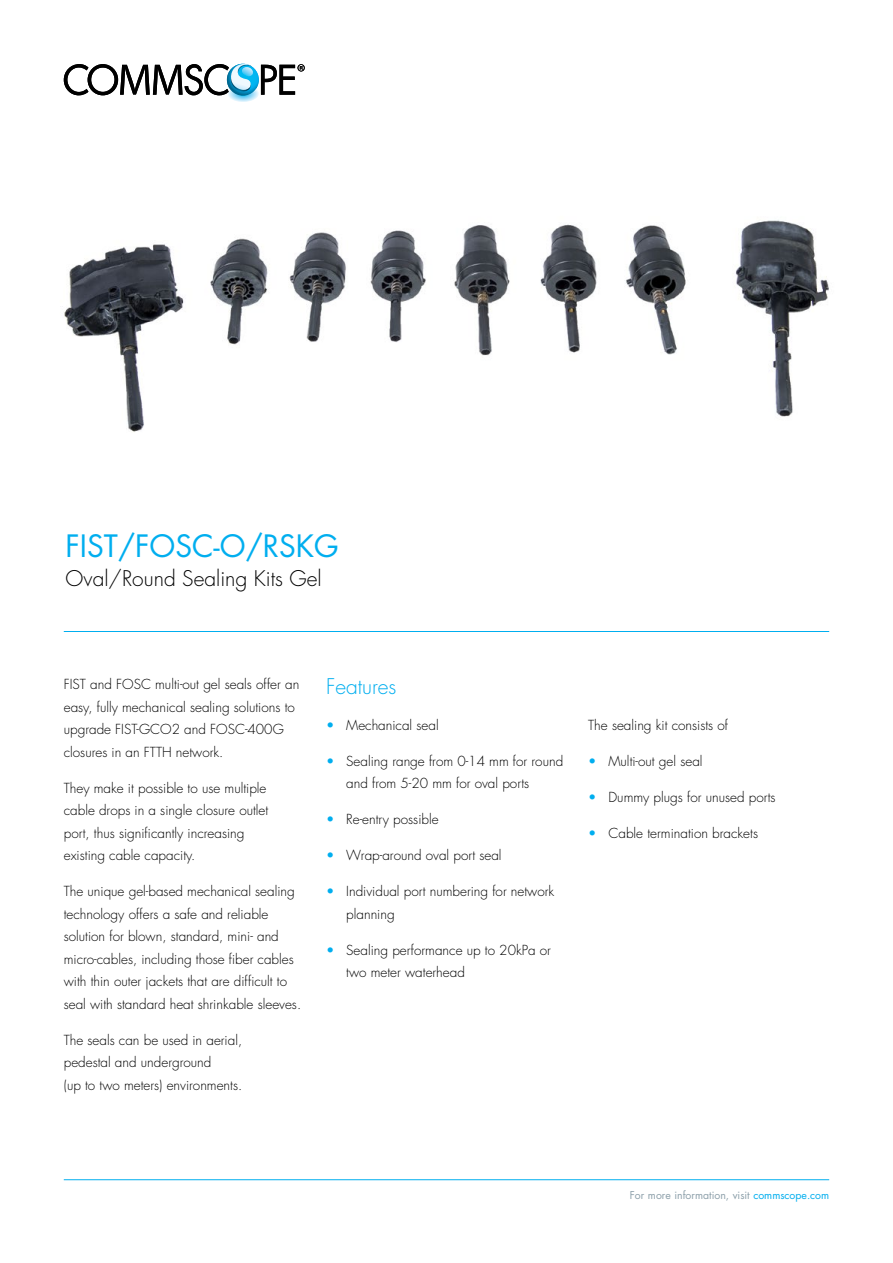
<style>
.page{position:relative;width:893px;height:1263px;background:#fff}
.page>*{position:absolute;margin:0;border:0;box-sizing:border-box;transform-origin:0 0}
.t1{font:30px "Futura Std";color:#00aeef}
.t2{font:300 21px "Futura Std";color:#000}
.t3{font:300 21px "Futura Std";color:#00aeef}
.t4{font:300 13.5px/22.5px "Futura Std";color:#000}
.t5{font:10.5px "Futura Std";color:#8da0aa}
.s1{color:#00aeef}
</style>
<div class="page">
<hr style="left:64px;top:1179px;width:765px;height:1px;background:#00aeef">
<svg style="left:64px;top:63px;width:241px;height:39px"></svg>
<img style="left:64px;top:220px;width:765px;height:212px">
<hr style="left:64px;top:631px;width:765px;height:1px;background:#00aeef">
<h1 class="t1" style="left:66px;top:527px;width:275px">FIST/FOSC-O/RSKG</h1>
<h2 class="t2" style="left:66px;top:565px;width:258px">Oval/Round Sealing Kits Gel</h2>
<p class="t4" style="left:64px;top:674px;width:237px">FIST and FOSC multi-out gel seals offer an easy, fully mechanical sealing solutions to upgrade FIST-GCO2 and FOSC-400G closures in an FTTH network.</p>
<p class="t4" style="left:64px;top:777px;width:206px">They make it possible to use multiple cable drops in a single closure outlet port, thus significantly increasing existing cable capacity.</p>
<p class="t4" style="left:64px;top:881px;width:239px">The unique gel-based mechanical sealing technology offers a safe and reliable solution for blown, standard, mini- and micro-cables, including those fiber cables with thin outer jackets that are difficult to seal with standard heat shrinkable sleeves.</p>
<p class="t4" style="left:64px;top:1029px;width:180px">The seals can be used in aerial, pedestal and underground<br>(up to two meters) environments.</p>
<h2 class="t3" style="left:326px;top:673px;width:72px">Features</h2>
<p class="t4" style="left:326px;top:714px;width:114px"><span class="s1">•</span> Mechanical seal</p>
<p class="t4" style="left:346px;top:750px;width:218px;text-indent:-20px"><span class="s1">•</span> Sealing range from 0-14 mm for round and from 5-20 mm for oval ports</p>
<p class="t4" style="left:326px;top:809px;width:114px"><span class="s1">•</span> Re-entry possible</p>
<p class="t4" style="left:326px;top:845px;width:177px"><span class="s1">•</span> Wrap-around oval port seal</p>
<p class="t4" style="left:346px;top:881px;width:210px;text-indent:-20px"><span class="s1">•</span> Individual port numbering for network planning</p>
<p class="t4" style="left:346px;top:939px;width:206px;text-indent:-20px"><span class="s1">•</span> Sealing performance up to 20kPa or two meter waterhead</p>
<p class="t4" style="left:588px;top:714px;width:141px">The sealing kit consists of</p>
<p class="t4" style="left:588px;top:750px;width:116px"><span class="s1">•</span> Multi-out gel seal</p>
<p class="t4" style="left:588px;top:786px;width:189px"><span class="s1">•</span> Dummy plugs for unused ports</p>
<p class="t4" style="left:588px;top:822px;width:171px"><span class="s1">•</span> Cable termination brackets</p>
<p class="t5" style="left:630px;top:1188px;width:201px">For more information, visit <span class="s1">commscope.com</span></p>
</div>
